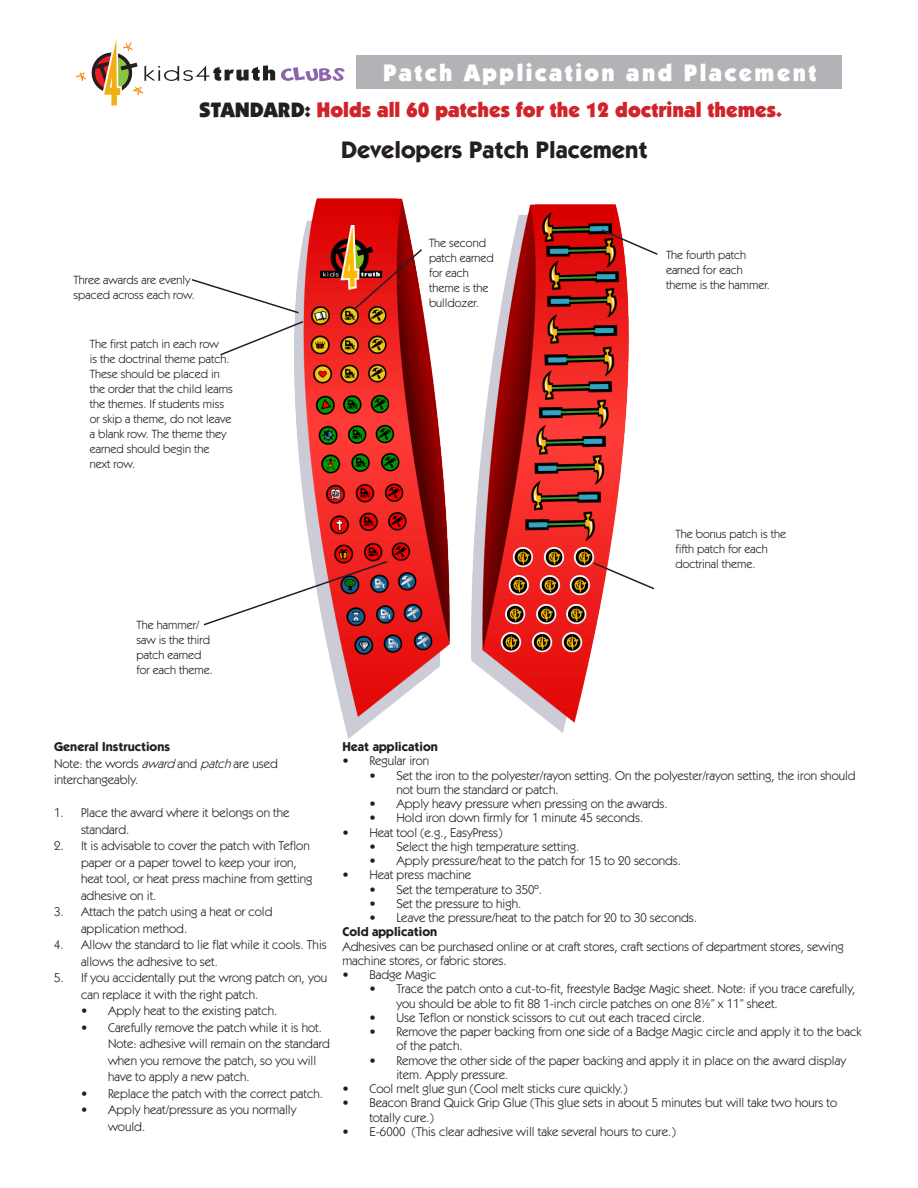
<style>
.page{position:relative;width:918px;height:1188px;background:#fff}
.page>*{position:absolute;margin:0;border:0;box-sizing:border-box;transform-origin:0 0}
.t1{font:900 24px "Itc Kabel";letter-spacing:.1em;color:#fff}
.Titles{font:700 24px "Itc Kabel";color:#231f20}
.t2{font:900 21px "Itc Kabel";color:#d1232a}
.Titles-2{font:12.75px/16.5px "Itc Kabel";color:#231f20}
.Titles-3{font:700 12.75px "Itc Kabel";color:#231f20}
.Titles-4{font:12px/15px "Itc Kabel";color:#231f20}
.s1{color:#231f20}
.s2{font-style:italic}
</style>
<div class="page">
<div style="left:356px;top:55px;width:486px;height:34px;background:#b2b3b7"></div>
<svg style="left:76px;top:40px;width:199px;height:66px"></svg>
<svg style="left:281px;top:67px;width:64px;height:14px"></svg>
<img style="left:294px;top:199px;width:334px;height:540px">
<svg style="left:203px;top:560px;width:186px;height:67px"></svg>
<svg style="left:600px;top:228px;width:58px;height:28px"></svg>
<svg style="left:592px;top:561px;width:63px;height:30px"></svg>
<svg style="left:353px;top:248px;width:71px;height:62px;background:#b52f27"></svg>
<svg style="left:191px;top:278px;width:114px;height:79px"></svg>
<p class="t1" style="left:383px;top:58px;width:435px">Patch Application and Placement</p>
<p class="t2" style="left:199px;top:96px;width:584px"><span class="s1">STANDARD:</span> Holds all 60 patches for the 12 doctrinal themes.</p>
<p class="Titles" style="left:341px;top:135px;width:308px">Developers Patch Placement</p>
<p class="Titles-4" style="left:74px;top:273px;width:123px">Three awards are evenly spaced across each row.</p>
<p class="Titles-4" style="left:90px;top:336px;width:130px">The first patch in each row</p>
<p class="Titles-4" style="left:90px;top:351px;width:145px">is the doctrinal theme patch.<br>These should be placed in the order that the child learns the themes. If students miss or skip a theme, do not leave a blank row. The theme they earned should begin the next row.</p>
<p class="Titles-4" style="left:136px;top:618px;width:78px">The hammer/ saw is the third patch earned for each theme.</p>
<p class="Titles-4" style="left:429px;top:235px;width:66px">The second patch earned for each theme is the bulldozer.</p>
<p class="Titles-4" style="left:666px;top:247px;width:105px">The fourth patch earned for each theme is the hammer.</p>
<p class="Titles-4" style="left:676px;top:527px;width:112px">The bonus patch is the fifth patch for each doctrinal theme.</p>
<p class="Titles-3" style="left:54px;top:739px;width:118px">General Instructions</p>
<p class="Titles-2" style="left:54px;top:755px;width:225px">Note: the words <span class="s2">award</span> and <span class="s2">patch</span>are used interchangeably.</p>
<p class="Titles-2" style="left:81px;top:805px;width:210px;text-indent:-27px">1. Place the award where it belongs on the standard.</p>
<p class="Titles-2" style="left:81px;top:838px;width:233px;text-indent:-27px">2. It is advisable to cover the patch with Teflon paper or a paper towel to keep your iron, heat tool, or heat press machine from getting adhesive on it.</p>
<p class="Titles-2" style="left:81px;top:904px;width:193px;text-indent:-27px">3. Attach the patch using a heat or cold application method.</p>
<p class="Titles-2" style="left:81px;top:937px;width:247px;text-indent:-27px">4. Allow the standard to lie flat while it cools. This allows the adhesive to set.</p>
<p class="Titles-2" style="left:81px;top:970px;width:248px;text-indent:-27px">5. If you accidentally put the wrong patch on, you can replace it with the right patch.</p>
<p class="Titles-2" style="left:81px;top:1003px;width:198px">• Apply heat to the existing patch.</p>
<p class="Titles-2" style="left:108px;top:1019px;width:224px;text-indent:-27px">• Carefully remove the patch while it is hot.<br>Note: adhesive will remain on the standard when you remove the patch, so you will have to apply a new patch.</p>
<p class="Titles-2" style="left:81px;top:1085px;width:243px">• Replace the patch with the correct patch.</p>
<p class="Titles-2" style="left:108px;top:1102px;width:190px;text-indent:-27px">• Apply heat/pressure as you normally would.</p>
<p class="Titles-3" style="left:342px;top:739px;width:97px">Heat application</p>
<p class="Titles-2" style="left:342px;top:753px;width:88px">• Regular iron</p>
<p class="Titles-2" style="left:396px;top:768px;width:461px;line-height:14.2px;text-indent:-27px">• Set the iron to the polyester/rayon setting. On the polyester/rayon setting, the iron should not burn the standard or patch.</p>
<p class="Titles-2" style="left:369px;top:796px;width:300px">• Apply heavy pressure when pressing on the awards.</p>
<p class="Titles-2" style="left:369px;top:810px;width:275px">• Hold iron down firmly for 1 minute 45 seconds.</p>
<p class="Titles-2" style="left:342px;top:824px;width:162px">• Heat tool (e.g., EasyPress)</p>
<p class="Titles-2" style="left:369px;top:838px;width:212px">• Select the high temperature setting.</p>
<p class="Titles-2" style="left:369px;top:853px;width:313px">• Apply pressure/heat to the patch for 15 to 20 seconds.</p>
<p class="Titles-2" style="left:342px;top:867px;width:130px">• Heat press machine</p>
<p class="Titles-2" style="left:369px;top:881px;width:174px">• Set the temperature to 350º.</p>
<p class="Titles-2" style="left:369px;top:895px;width:154px">• Set the pressure to high.</p>
<p class="Titles-2" style="left:369px;top:910px;width:329px">• Leave the pressure/heat to the patch for 20 to 30 seconds.</p>
<p class="Titles-3" style="left:342px;top:924px;width:96px">Cold application</p>
<p class="Titles-2" style="left:342px;top:939px;width:503px;line-height:14.2px">Adhesives can be purchased online or at craft stores, craft sections of department stores, sewing machine stores, or fabric stores.</p>
<p class="Titles-2" style="left:342px;top:967px;width:95px">• Badge Magic</p>
<p class="Titles-2" style="left:396px;top:982px;width:460px;line-height:14.2px;text-indent:-27px">• Trace the patch onto a cut-to-fit, freestyle Badge Magic sheet. Note: if you trace carefully, you should be able to fit 88 1-inch circle patches on one 8½” x 11” sheet.</p>
<p class="Titles-2" style="left:369px;top:1009px;width:337px">• Use Teflon or nonstick scissors to cut out each traced circle.</p>
<p class="Titles-2" style="left:396px;top:1025px;width:466px;line-height:14.2px;text-indent:-27px">• Remove the paper backing from one side of a Badge Magic circle and apply it to the back of the patch.</p>
<p class="Titles-2" style="left:396px;top:1053px;width:451px;line-height:14.2px;text-indent:-27px">• Remove the other side of the paper backing and apply it in place on the award display item. Apply pressure.</p>
<p class="Titles-2" style="left:342px;top:1081px;width:286px">• Cool melt glue gun (Cool melt sticks cure quickly.)</p>
<p class="Titles-2" style="left:369px;top:1096px;width:469px;line-height:14.2px;text-indent:-27px">• Beacon Brand Quick Grip Glue (This glue sets in about 5 minutes but will take two hours to totally cure.)</p>
<p class="Titles-2" style="left:342px;top:1123px;width:335px">• E-6000 (This clear adhesive will take several hours to cure.)</p>
</div>
